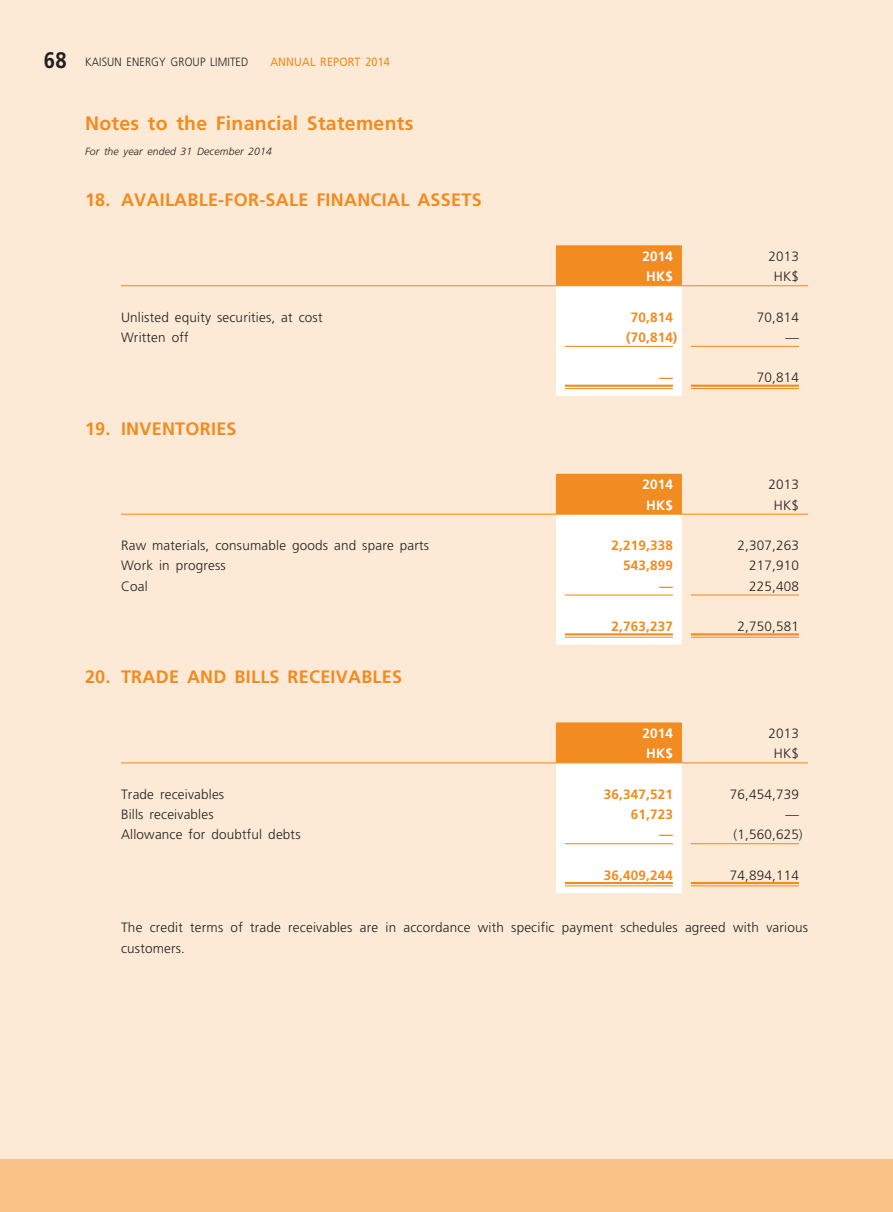
<style>
.page{position:relative;width:893px;height:1212px;background:#fdead6}
.page>*{position:absolute;margin:0;border:0;box-sizing:border-box;transform-origin:0 0}
.t1{font:700 19.5px "Frutiger LT Std";letter-spacing:.015em;color:#f28b20}
._03_H1{font:700 18px "Frutiger LT Std";letter-spacing:.015em;color:#f28b20}
._15_Table_Stub{font:300 13.5px "Frutiger LT Std";letter-spacing:.015em;color:#231f20}
._12___P2{font:300 13.5px/21px "Frutiger LT Std";letter-spacing:.015em;color:#231f20}
._01_Body_Text{font:300 13.5px "Frutiger LT Std";letter-spacing:.015em;color:#231f20}
._01_Body_Text-2{font:700 13.5px "Frutiger LT Std";letter-spacing:.015em;color:#f28b20}
._01_Body_Text-3{font:700 13.5px "Frutiger LT Std";letter-spacing:.015em;color:#fff}
.t2{font:300 12px "Frutiger LT Std";letter-spacing:.015em;color:#231f20;scale:.9 1}
.t3{font:12px "Frutiger LT Std";letter-spacing:.015em;color:#f28b20;scale:.9 1}
.t4{font:italic 300 10.5px "Frutiger LT Std";letter-spacing:.015em;color:#231f20}
.s1{font-weight:700;font-size:22.5px}
</style>
<div class="page">
<div style="left:0;top:1159px;width:893px;height:53px;background:#fac187"></div>
<hr style="left:691px;top:346px;width:108px;height:1px;background:#f28b20">
<hr style="left:691px;top:385px;width:108px;height:2px;background:#f28b20">
<hr style="left:691px;top:388px;width:108px;height:1px;background:#f28b20">
<hr style="left:121px;top:285px;width:426px;height:1px;background:#f28b20">
<svg style="left:547px;top:245px;width:144px;height:151px;background:#fbdec0"></svg>
<hr style="left:691px;top:285px;width:108px;height:1px;background:#f28b20">
<hr style="left:691px;top:594px;width:108px;height:1px;background:#f28b20">
<hr style="left:691px;top:633px;width:108px;height:2px;background:#f28b20">
<hr style="left:691px;top:637px;width:108px;height:1px;background:#f28b20">
<hr style="left:121px;top:514px;width:426px;height:1px;background:#f28b20">
<svg style="left:547px;top:474px;width:144px;height:170px;background:#fbe1c6"></svg>
<hr style="left:691px;top:514px;width:108px;height:1px;background:#f28b20">
<hr style="left:691px;top:843px;width:108px;height:1px;background:#f28b20">
<hr style="left:691px;top:882px;width:108px;height:2px;background:#f28b20">
<hr style="left:691px;top:885px;width:108px;height:1px;background:#f28b20">
<hr style="left:121px;top:762px;width:426px;height:1px;background:#f28b20">
<svg style="left:547px;top:722px;width:144px;height:171px;background:#fbe1c6"></svg>
<hr style="left:691px;top:762px;width:108px;height:1px;background:#f28b20">
<p class="t2" style="left:44px;top:56px;width:229px"><span class="s1">68</span> KAISUN ENERGY GROUP LIMITED</p>
<p class="t3" style="left:270px;top:55px;width:134px">ANNUAL REPORT 2014</p>
<h1 class="t1" style="left:85px;top:112px;width:330px">Notes to the Financial Statements</h1>
<p class="t4" style="left:85px;top:146px;width:189px">For the year ended 31 December 2014</p>
<p class="_03_H1" style="left:85px;top:189px;width:398px">18. AVAILABLE-FOR-SALE FINANCIAL ASSETS</p>
<p class="_01_Body_Text-3" style="left:642px;top:248px;width:32px">2014</p>
<p class="_01_Body_Text" style="left:768px;top:249px;width:32px">2013</p>
<p class="_01_Body_Text-3" style="left:646px;top:269px;width:28px">HK$</p>
<p class="_01_Body_Text" style="left:774px;top:269px;width:27px">HK$</p>
<p class="_15_Table_Stub" style="left:121px;top:309px;width:203px">Unlisted equity securities, at cost</p>
<p class="_01_Body_Text-2" style="left:631px;top:309px;width:44px">70,814</p>
<p class="_01_Body_Text" style="left:757px;top:309px;width:44px">70,814</p>
<p class="_15_Table_Stub" style="left:121px;top:330px;width:69px">Written off</p>
<p class="_01_Body_Text-2" style="left:626px;top:329px;width:53px">(70,814)</p>
<p class="_01_Body_Text" style="left:785px;top:330px;width:15px">—</p>
<p class="_01_Body_Text-2" style="left:659px;top:370px;width:15px">—</p>
<p class="_01_Body_Text" style="left:757px;top:370px;width:44px">70,814</p>
<p class="_03_H1" style="left:85px;top:418px;width:153px">19. INVENTORIES</p>
<p class="_01_Body_Text-3" style="left:642px;top:477px;width:32px">2014</p>
<p class="_01_Body_Text" style="left:768px;top:477px;width:32px">2013</p>
<p class="_01_Body_Text-3" style="left:646px;top:497px;width:28px">HK$</p>
<p class="_01_Body_Text" style="left:774px;top:497px;width:27px">HK$</p>
<p class="_15_Table_Stub" style="left:121px;top:538px;width:310px">Raw materials, consumable goods and spare parts</p>
<p class="_01_Body_Text-2" style="left:611px;top:537px;width:63px">2,219,338</p>
<p class="_01_Body_Text" style="left:737px;top:538px;width:63px">2,307,263</p>
<p class="_15_Table_Stub" style="left:121px;top:558px;width:106px">Work in progress</p>
<p class="_01_Body_Text-2" style="left:623px;top:558px;width:51px">543,899</p>
<p class="_01_Body_Text" style="left:749px;top:558px;width:51px">217,910</p>
<p class="_15_Table_Stub" style="left:121px;top:578px;width:28px">Coal</p>
<p class="_01_Body_Text-2" style="left:659px;top:578px;width:15px">—</p>
<p class="_01_Body_Text" style="left:749px;top:578px;width:51px">225,408</p>
<p class="_01_Body_Text-2" style="left:611px;top:618px;width:63px">2,763,237</p>
<p class="_01_Body_Text" style="left:737px;top:619px;width:63px">2,750,581</p>
<p class="_03_H1" style="left:85px;top:667px;width:319px">20. TRADE AND BILLS RECEIVABLES</p>
<p class="_01_Body_Text-3" style="left:642px;top:725px;width:32px">2014</p>
<p class="_01_Body_Text" style="left:768px;top:726px;width:32px">2013</p>
<p class="_01_Body_Text-3" style="left:646px;top:746px;width:28px">HK$</p>
<p class="_01_Body_Text" style="left:774px;top:746px;width:27px">HK$</p>
<p class="_15_Table_Stub" style="left:121px;top:786px;width:105px">Trade receivables</p>
<p class="_01_Body_Text-2" style="left:604px;top:786px;width:71px">36,347,521</p>
<p class="_01_Body_Text" style="left:730px;top:786px;width:71px">76,454,739</p>
<p class="_15_Table_Stub" style="left:121px;top:807px;width:94px">Bills receivables</p>
<p class="_01_Body_Text-2" style="left:631px;top:806px;width:44px">61,723</p>
<p class="_01_Body_Text" style="left:785px;top:807px;width:15px">—</p>
<p class="_15_Table_Stub" style="left:121px;top:827px;width:181px">Allowance for doubtful debts</p>
<p class="_01_Body_Text-2" style="left:659px;top:826px;width:15px">—</p>
<p class="_01_Body_Text" style="left:733px;top:827px;width:71px">(1,560,625)</p>
<p class="_01_Body_Text-2" style="left:604px;top:867px;width:71px">36,409,244</p>
<p class="_01_Body_Text" style="left:730px;top:867px;width:71px">74,894,114</p>
<p class="_12___P2" style="left:121px;top:917px;width:688px">The credit terms of trade receivables are in accordance with specific payment schedules agreed with various customers.</p>
</div>
